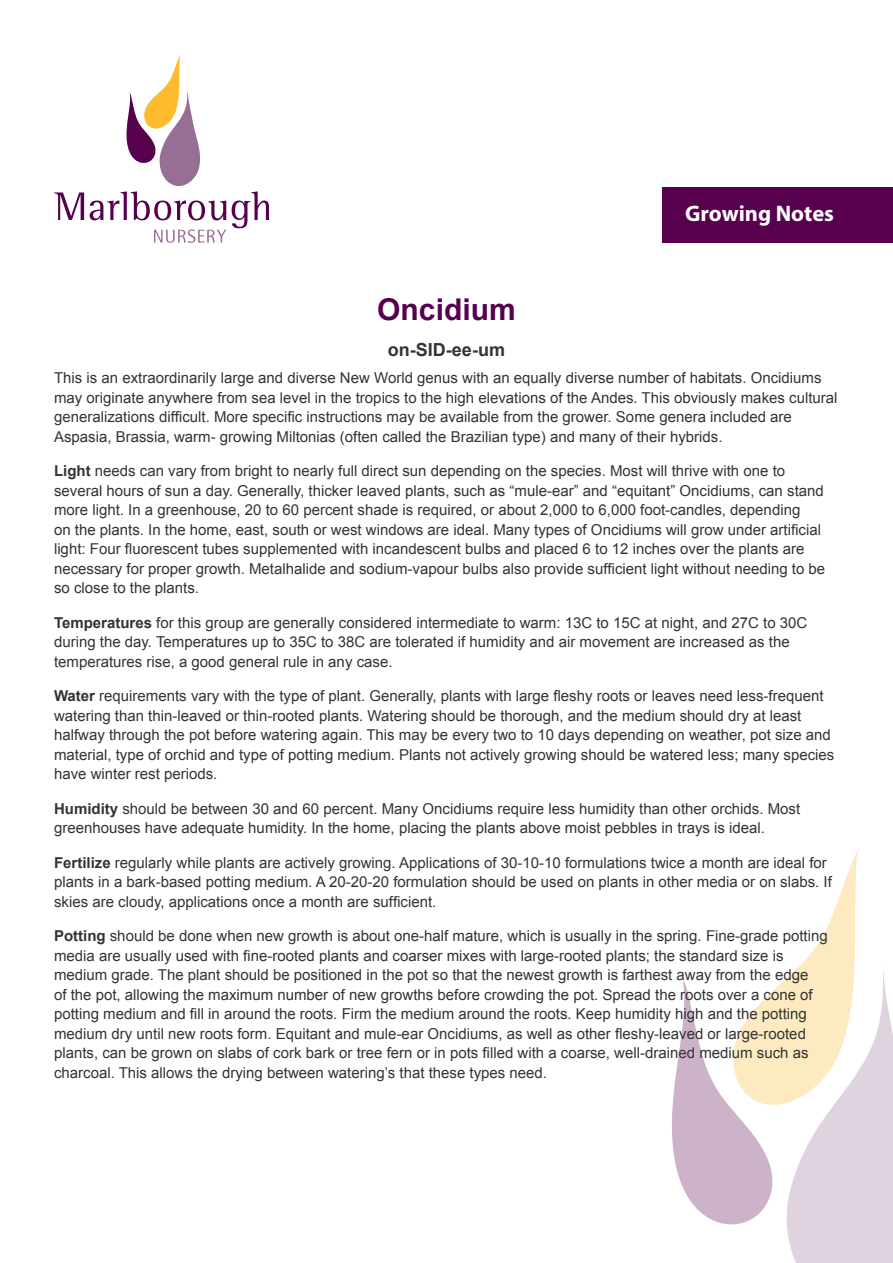
<style>
.page{position:relative;width:893px;height:1263px;background:#fff}
.page>*{position:absolute;margin:0;border:0;box-sizing:border-box;transform-origin:0 0}
.detaildesc{font:700 30px "Arial";color:#56004e}
.t1{font:700 22.5px "Myriad Pro";color:#fff}
.detaildesc-2{font:700 18px "Arial";color:#333}
.t2{font:15px/19.5px "Arial";color:#333}
.s1{font-weight:700}
</style>
<div class="page">
<svg style="left:672px;top:847px;width:221px;height:416px"></svg>
<svg style="left:54px;top:192px;width:30px;height:28px"></svg>
<svg style="left:90px;top:54px;width:136px;height:166px"></svg>
<svg style="left:232px;top:191px;width:37px;height:37px"></svg>
<svg style="left:154px;top:229px;width:72px;height:14px"></svg>
<div style="left:662px;top:187px;width:231px;height:55px;background:#56004e"></div>
<h2 class="t1" style="left:685px;top:199px;width:150px">Growing Notes</h2>
<p class="detaildesc" style="left:377px;top:289px;width:140px">Oncidium</p>
<p class="detaildesc-2" style="left:388px;top:338px;width:118px">on-SID-ee-um</p>
<p class="t2" style="left:54px;top:368px;width:785px">This is an extraordinarily large and diverse New World genus with an equally diverse number of habitats. Oncidiums may originate anywhere from sea level in the tropics to the high elevations of the Andes. This obviously makes cultural generalizations difficult. More specific instructions may be available from the grower. Some genera included are Aspasia, Brassia, warm- growing Miltonias (often called the Brazilian type) and many of their hybrids.</p>
<p class="t2" style="left:54px;top:461px;width:773px"><span class="s1">Light</span> needs can vary from bright to nearly full direct sun depending on the species. Most will thrive with one to several hours of sun a day. Generally, thicker leaved plants, such as “mule-ear” and “equitant” Oncidiums, can stand more light. In a greenhouse, 20 to 60 percent shade is required, or about 2,000 to 6,000 foot-candles, depending<br>on the plants. In the home, east, south or west windows are ideal. Many types of Oncidiums will grow under artificial light: Four fluorescent tubes supplemented with incandescent bulbs and placed 6 to 12 inches over the plants are necessary for proper growth. Metalhalide and sodium-vapour bulbs also provide sufficient light without needing to be so close to the plants.</p>
<p class="t2" style="left:54px;top:613px;width:755px"><span class="s1">Temperatures</span> for this group are generally considered intermediate to warm: 13C to 15C at night, and 27C to 30C during the day. Temperatures up to 35C to 38C are tolerated if humidity and air movement are increased as the temperatures rise, a good general rule in any case.</p>
<p class="t2" style="left:54px;top:686px;width:782px"><span class="s1">Water</span> requirements vary with the type of plant. Generally, plants with large fleshy roots or leaves need less-frequent watering than thin-leaved or thin-rooted plants. Watering should be thorough, and the medium should dry at least halfway through the pot before watering again. This may be every two to 10 days depending on weather, pot size and material, type of orchid and type of potting medium. Plants not actively growing should be watered less; many species have winter rest periods.</p>
<p class="t2" style="left:54px;top:799px;width:748px"><span class="s1">Humidity</span> should be between 30 and 60 percent. Many Oncidiums require less humidity than other orchids. Most greenhouses have adequate humidity. In the home, placing the plants above moist pebbles in trays is ideal.</p>
<p class="t2" style="left:54px;top:853px;width:779px"><span class="s1">Fertilize</span> regularly while plants are actively growing. Applications of 30-10-10 formulations twice a month are ideal for plants in a bark-based potting medium. A 20-20-20 formulation should be used on plants in other media or on slabs. If skies are cloudy, applications once a month are sufficient.</p>
<p class="t2" style="left:54px;top:926px;width:775px"><span class="s1">Potting</span> should be done when new growth is about one-half mature, which is usually in the spring. Fine-grade potting media are usually used with fine-rooted plants and coarser mixes with large-rooted plants; the standard size is medium grade. The plant should be positioned in the pot so that the newest growth is farthest away from the edge<br>of the pot, allowing the maximum number of new growths before crowding the pot. Spread the roots over a cone of potting medium and fill in around the roots. Firm the medium around the roots. Keep humidity high and the potting medium dry until new roots form. Equitant and mule-ear Oncidiums, as well as other fleshy-leaved or large-rooted plants, can be grown on slabs of cork bark or tree fern or in pots filled with a coarse, well-drained medium such as charcoal. This allows the drying between watering’s that these types need.</p>
</div>
